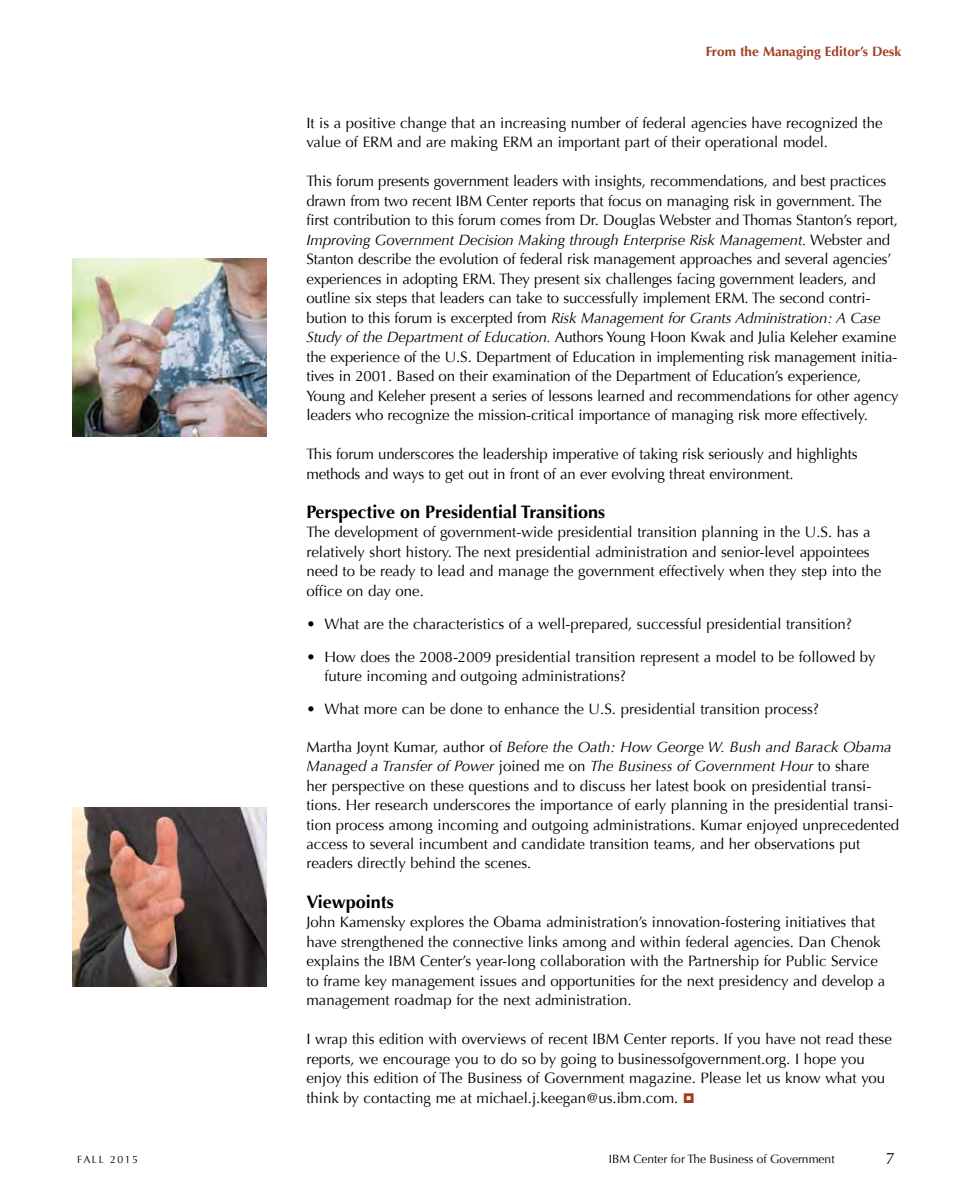
<style>
.page{position:relative;width:972px;height:1188px;background:#fff}
.page>*{position:absolute;margin:0;border:0;box-sizing:border-box;transform-origin:0 0}
.t1{font:700 18px "Optima";color:#000}
.t2{font:16.5px "Optima";color:#000}
.t3{font:15px/19.5px "Optima";color:#000}
.t4{font:700 13.5px "Optima";color:#a13f22}
.t5{font:12px "Optima";color:#000}
.t6{font:10.5px "Optima";letter-spacing:.15em;color:#000}
.s1{font-style:italic}
</style>
<div class="page">
<img style="left:72px;top:258px;width:194px;height:179px">
<img style="left:72px;top:808px;width:194px;height:179px">
<p class="t4" style="left:706px;top:44px;width:197px">From the Managing Editor’s Desk</p>
<p class="t3" style="left:306px;top:113px;width:578px">It is a positive change that an increasing number of federal agencies have recognized the value of ERM and are making ERM an important part of their operational model.</p>
<p class="t3" style="left:306px;top:171px;width:594px">This forum presents government leaders with insights, recommendations, and best practices drawn from two recent IBM Center reports that focus on managing risk in government. The first contribution to this forum comes from Dr. Douglas Webster and Thomas Stanton’s report, <span class="s1">Improving Government Decision Making through Enterprise Risk Management.</span> Webster and Stanton describe the evolution of federal risk management approaches and several agencies’ experiences in adopting ERM. They present six challenges facing government leaders, and outline six steps that leaders can take to successfully implement ERM. The second contri&shy;bution to this forum is excerpted from <span class="s1">Risk Management for Grants Administration: A Case Study of the Department of Education.</span> Authors Young Hoon Kwak and Julia Keleher examine the experience of the U.S. Department of Education in implementing risk management initia&shy;tives in 2001. Based on their examination of the Department of Education’s experience, Young and Keleher present a series of lessons learned and recommendations for other agency leaders who recognize the mission-critical importance of managing risk more effectively.</p>
<p class="t3" style="left:306px;top:444px;width:553px">This forum underscores the leadership imperative of taking risk seriously and highlights methods and ways to get out in front of an ever evolving threat environment.</p>
<p class="t1" style="left:306px;top:501px;width:300px">Perspective on Presidential Transitions</p>
<p class="t3" style="left:306px;top:522px;width:577px">The development of government-wide presidential transition planning in the U.S. has a relatively short history. The next presidential administration and senior-level appointees need to be ready to lead and manage the government effectively when they step into the office on day one.</p>
<p class="t3" style="left:306px;top:614px;width:547px">• What are the characteristics of a well-prepared, successful presidential transition?</p>
<p class="t3" style="left:324px;top:647px;width:553px;text-indent:-18px">• How does the 2008-2009 presidential transition represent a model to be followed by future incoming and outgoing administrations?</p>
<p class="t3" style="left:306px;top:699px;width:514px">• What more can be done to enhance the U.S. presidential transition process?</p>
<p class="t3" style="left:306px;top:737px;width:594px">Martha Joynt Kumar, author of <span class="s1">Before the Oath: How George W. Bush and Barack Obama Managed a Transfer of Power</span> joined me on <span class="s1">The Business of Government Hour</span> to share<br>her perspective on these questions and to discuss her latest book on presidential transi&shy;tions. Her research underscores the importance of early planning in the presidential transi&shy;tion process among incoming and outgoing administrations. Kumar enjoyed unprecedented access to several incumbent and candidate transition teams, and her observations put readers directly behind the scenes.</p>
<p class="t1" style="left:306px;top:891px;width:89px">Viewpoints</p>
<p class="t3" style="left:306px;top:912px;width:581px">John Kamensky explores the Obama administration’s innovation-fostering initiatives that have strengthened the connective links among and within federal agencies. Dan Chenok explains the IBM Center’s year-long collaboration with the Partnership for Public Service to frame key management issues and opportunities for the next presidency and develop a management roadmap for the next administration.</p>
<p class="t3" style="left:306px;top:1029px;width:587px">I wrap this edition with overviews of recent IBM Center reports. If you have not read these reports, we encourage you to do so by going to businessofgovernment.org. I hope you enjoy this edition of The Business of Government magazine. Please let us know what you think by contacting me at michael.j.keegan@us.ibm.com.</p>
<p class="t6" style="left:77px;top:1154px;width:63px">FALL 2015</p>
<p class="t5" style="left:609px;top:1152px;width:227px">IBM Center for The Business of Government</p>
<p class="t2" style="left:886px;top:1149px;width:11px">7</p>
</div>
